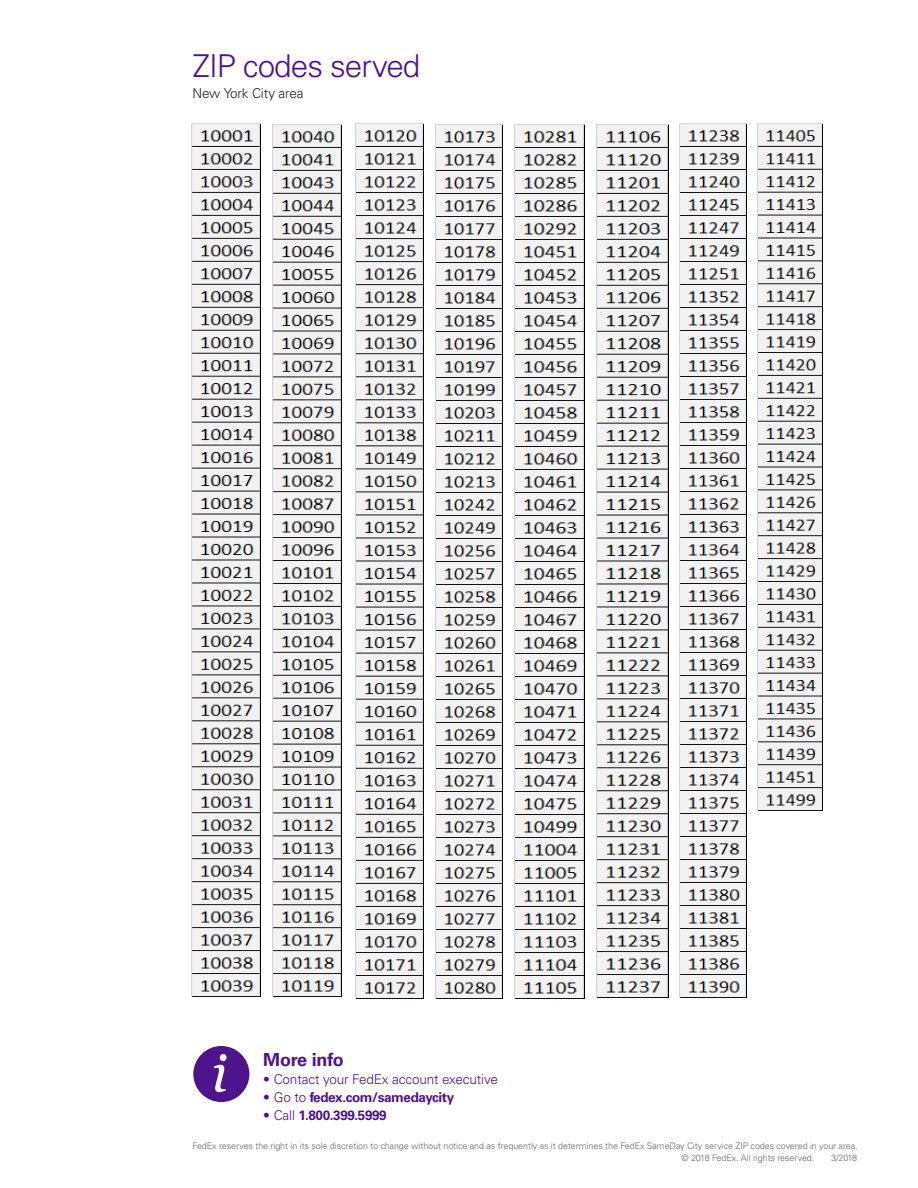
<style>
.page{position:relative;width:918px;height:1188px;background:#fff}
.page>*{position:absolute;margin:0;border:0;box-sizing:border-box;transform-origin:0 0}
.Main_Heading{font:300 31.5px "Univers LT Std";letter-spacing:-.03em;color:#4d148c}
.Footer_Subhead{font:700 18px "Univers LT Std";letter-spacing:-.01em;color:#4d148c}
.Footer_Text{font:700 13.5px "Univers LT Std";letter-spacing:-.03em;color:#4d148c}
.Footer_Text-2{font:300 13.5px "Univers LT Std";letter-spacing:-.01em;color:#4d148c}
.Text{font:300 13.5px "Univers LT Std";letter-spacing:-.01em;color:#231f20}
.Footer_Text-3{font:300 9px "Univers LT Std";letter-spacing:-.01em;color:#666}
.Text-2{font:300 9px "Univers LT Std";letter-spacing:-.01em;color:#666}
.s1{font-weight:300}
</style>
<div class="page">
<div style="left:193px;top:1046px;width:56px;height:56px;background:#4d148c;border-radius:50%"></div>
<svg style="left:214px;top:1054px;width:13px;height:38px"></svg>
<img style="left:191px;top:124px;width:69px;height:873px">
<img style="left:273px;top:125px;width:69px;height:872px">
<img style="left:355px;top:124px;width:68px;height:875px">
<img style="left:435px;top:124px;width:67px;height:875px">
<img style="left:515px;top:124px;width:69px;height:875px">
<img style="left:597px;top:125px;width:72px;height:873px">
<img style="left:680px;top:124px;width:66px;height:873px">
<img style="left:758px;top:123px;width:64px;height:688px">
<p class="Main_Heading" style="left:192px;top:47px;width:230px">ZIP codes served</p>
<p class="Text" style="left:192px;top:85px;width:113px">New York City area</p>
<p class="Footer_Subhead" style="left:263px;top:1050px;width:82px">More info</p>
<p class="Footer_Text-2" style="left:263px;top:1072px;width:236px">• Contact your FedEx account executive</p>
<p class="Footer_Text" style="left:263px;top:1090px;width:193px"><span class="s1">• Go to</span> fedex.com/samedaycity</p>
<p class="Footer_Text" style="left:263px;top:1108px;width:125px"><span class="s1">• Call</span> 1.800.399.5999</p>
<p class="Footer_Text-3" style="left:192px;top:1140px;width:667px">FedEx reserves the right in its sole discretion to change without notice and as frequently as it determines the FedEx SameDay City service ZIP codes covered in your area.</p>
<p class="Text-2" style="left:681px;top:1153px;width:134px">© 2018 FedEx. All rights reserved.</p>
<p class="Text-2" style="left:831px;top:1153px;width:28px">3/2018</p>
</div>
